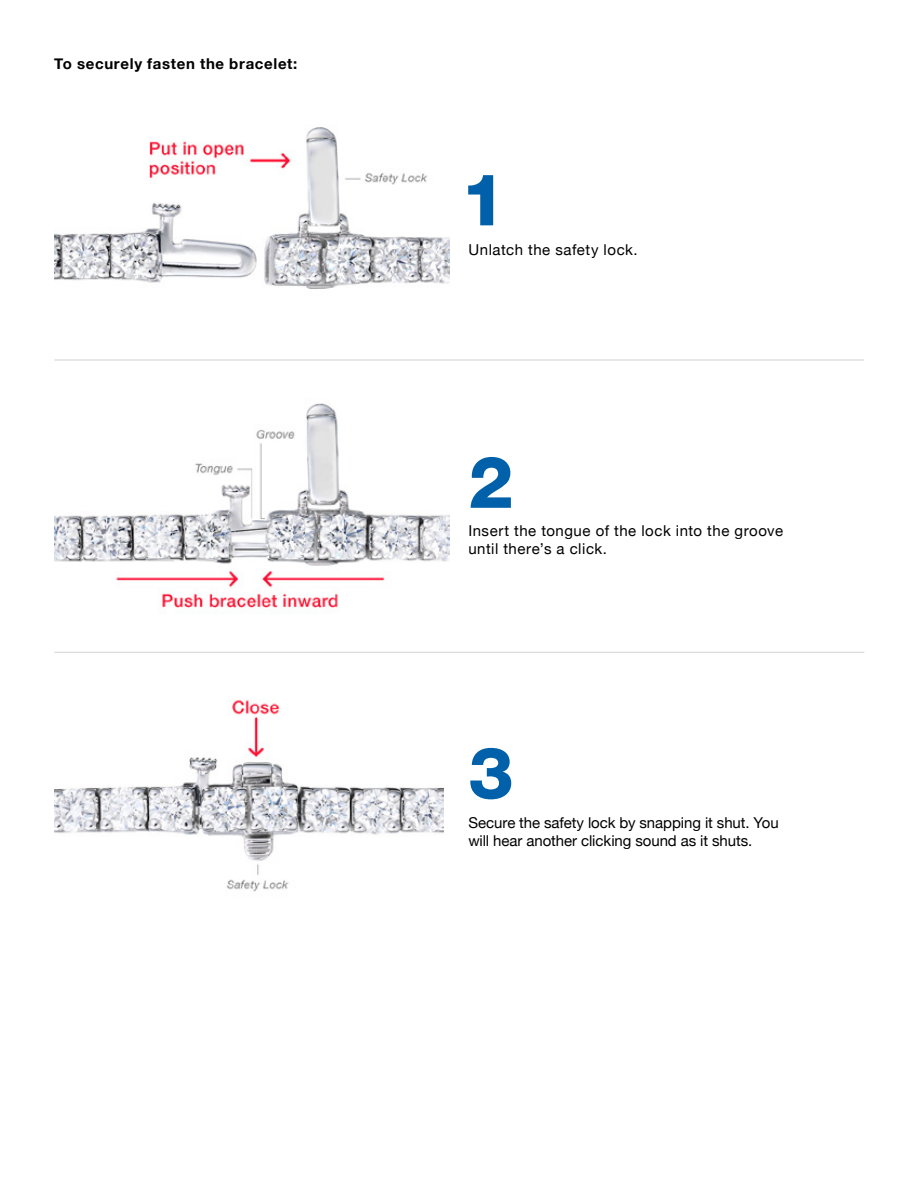
<style>
.page{position:relative;width:918px;height:1188px;background:#fff}
.page>*{position:absolute;margin:0;border:0;box-sizing:border-box;transform-origin:0 0}
.t1{font:800 72px "Helvetica Neue LT Pro";color:#0060a9}
.t2{font:15px/18px "Helvetica Neue";letter-spacing:.035em;color:#000}
.t3{font:15px/18px "Helvetica Neue";letter-spacing:.01em;color:#000}
.t4{font:700 15px "Helvetica Neue";letter-spacing:.045em;color:#000}
</style>
<div class="page">
<img style="left:54px;top:127px;width:396px;height:162px">
<img style="left:54px;top:700px;width:389px;height:192px">
<img style="left:54px;top:403px;width:395px;height:209px">
<hr style="left:54px;top:360px;width:810px;height:1px;background:#d1d3d4">
<hr style="left:54px;top:652px;width:810px;height:1px;background:#d1d3d4">
<p class="t4" style="left:54px;top:52px;width:245px">To securely fasten the bracelet:</p>
<h1 class="t1" style="left:461px;top:157px;width:47px">1</h1>
<p class="t2" style="left:469px;top:241px;width:171px">Unlatch the safety lock.</p>
<h1 class="t1" style="left:468px;top:439px;width:47px">2</h1>
<p class="t2" style="left:468px;top:523px;width:316px">Insert the tongue of the lock into the groove until there’s a click.</p>
<h1 class="t1" style="left:468px;top:730px;width:47px">3</h1>
<p class="t3" style="left:468px;top:815px;width:312px">Secure the safety lock by snapping it shut. You will hear another clicking sound as it shuts.</p>
</div>
